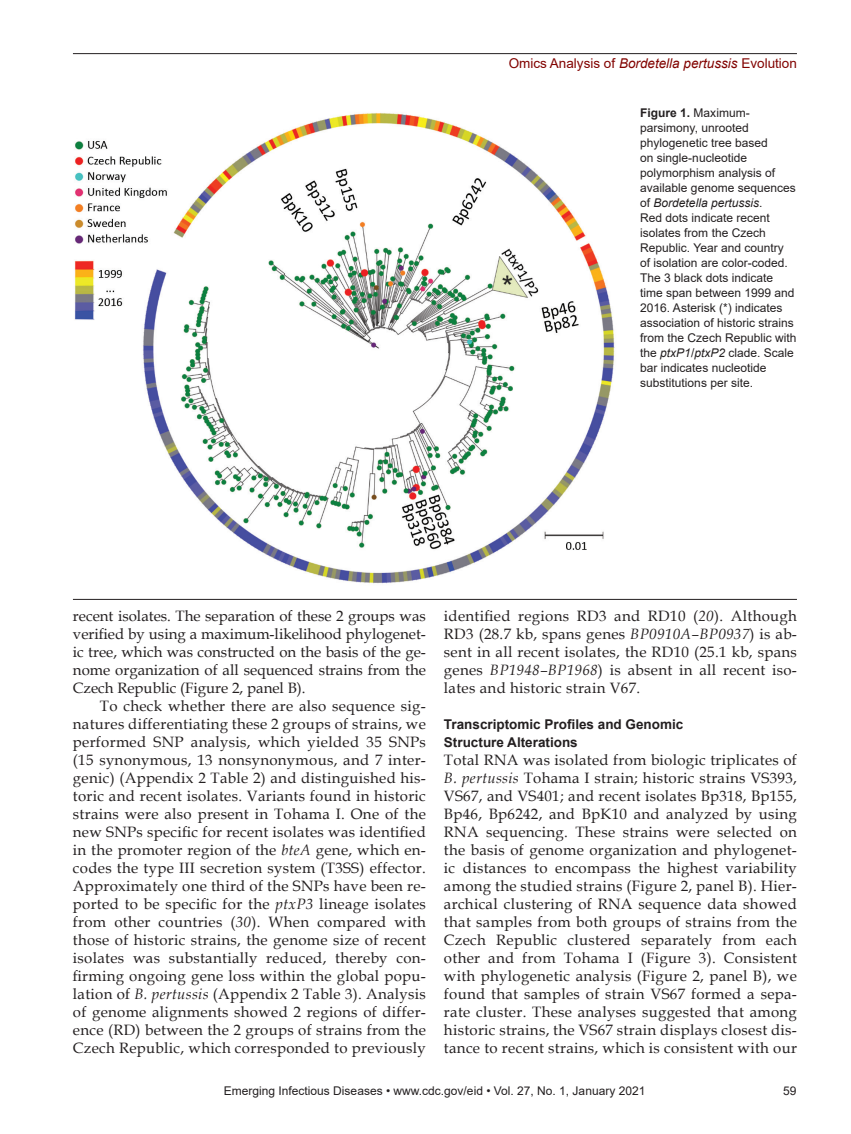
<style>
.page{position:relative;width:851px;height:1134px;background:#fff}
.page>*{position:absolute;margin:0;border:0;box-sizing:border-box;transform-origin:0 0}
.Body_Text{font:15px/18px "Book Antiqua";letter-spacing:.02em;color:#231f20;text-align:justify}
.BodyText2{font:15px/18px "Book Antiqua";letter-spacing:.01em;color:#231f20;text-align:justify}
.t1{font:700 13.5px/18px "Arial";color:#231f20}
.Running_Head{font:13.5px "Arial";color:#820301}
.Figure_Legend{font:12px/15px "Arial";color:#231f20}
.s1{font-style:italic}
.s2{font-weight:700}
</style>
<div class="page">
<hr style="left:73px;top:53px;width:723px;height:1px;background:#231f20">
<img style="left:74px;top:113px;width:541px;height:471px">
<hr style="left:73px;top:599px;width:723px;height:1px;background:#231f20">
<p class="Running_Head" style="left:508px;top:54px;width:290px">Omics Analysis of <span class="s1">Bordetella pertussis</span> Evolution</p>
<p class="Figure_Legend" style="left:640px;top:105px;width:158px"><span class="s2">Figure 1.</span> Maximum&shy;parsimony, unrooted phylogenetic tree based<br>on single-nucleotide polymorphism analysis of available genome sequences of <span class="s1">Bordetella pertussis</span>.<br>Red dots indicate recent isolates from the Czech<br>Republic. Year and country of isolation are color-coded.<br>The 3 black dots indicate time span between 1999 and<br>2016. Asterisk (*) indicates association of historic strains from the Czech Republic with the <span class="s1">ptxP1</span>/<span class="s1">ptxP2</span> clade. Scale bar indicates nucleotide substitutions per site.</p>
<p class="BodyText2" style="left:73px;top:607px;width:354px">recent isolates. The separation of these 2 groups was verified by using a maximum-likelihood phylogenet&shy;ic tree, which was constructed on the basis of the ge&shy;nome organization of all sequenced strains from the Czech Republic (Figure 2, panel B).</p>
<p class="Body_Text" style="left:73px;top:697px;width:354px;text-indent:27px">To check whether there are also sequence sig&shy;natures differentiating these 2 groups of strains, we performed SNP analysis, which yielded 35 SNPs (15 synonymous, 13 nonsynonymous, and 7 inter&shy;genic) (Appendix 2 Table 2) and distinguished his&shy;toric and recent isolates. Variants found in historic strains were also present in Tohama I. One of the new SNPs specific for recent isolates was identified in the promoter region of the <span class="s1">bteA</span> gene, which en&shy;codes the type III secretion system (T3SS) effector.<br>Approximately one third of the SNPs have been re&shy;ported to be specific for the <span class="s1">ptxP3</span> lineage isolates from other countries (<span class="s1">30</span>). When compared with those of historic strains, the genome size of recent isolates was substantially reduced, thereby con&shy;firming ongoing gene loss within the global popu&shy;lation of <span class="s1">B. pertussis</span> (Appendix 2 Table 3). Analysis of genome alignments showed 2 regions of differ&shy;ence (RD) between the 2 groups of strains from the Czech Republic, which corresponded to previously</p>
<p class="Body_Text" style="left:444px;top:607px;width:354px">identified regions RD3 and RD10 (<span class="s1">20</span>). Although RD3 (28.7 kb, spans genes <span class="s1">BP0910A–BP0937</span>) is ab&shy;sent in all recent isolates, the RD10 (25.1 kb, spans genes <span class="s1">BP1948–BP1968</span>) is absent in all recent iso&shy;lates and historic strain V67.</p>
<h2 class="t1" style="left:444px;top:716px;width:241px">Transcriptomic Profiles and Genomic<br>Structure Alterations</h2>
<p class="BodyText2" style="left:444px;top:751px;width:354px">Total RNA was isolated from biologic triplicates of <span class="s1">B. pertussis</span> Tohama I strain; historic strains VS393, VS67, and VS401; and recent isolates Bp318, Bp155, Bp46, Bp6242, and BpK10 and analyzed by using RNA sequencing. These strains were selected on the basis of genome organization and phylogenet&shy;ic distances to encompass the highest variability among the studied strains (Figure 2, panel B). Hier&shy;archical clustering of RNA sequence data showed that samples from both groups of strains from the Czech Republic clustered separately from each other and from Tohama I (Figure 3). Consistent with phylogenetic analysis (Figure 2, panel B), we found that samples of strain VS67 formed a sepa&shy;rate cluster. These analyses suggested that among historic strains, the VS67 strain displays closest dis&shy;tance to recent strains, which is consistent with our</p>
<p class="Figure_Legend" style="left:224px;top:1084px;width:423px">Emerging Infectious Diseases • www.cdc.gov/eid • Vol. 27, No. 1, January 2021</p>
<p class="Figure_Legend" style="left:783px;top:1084px;width:15px">59</p>
</div>
